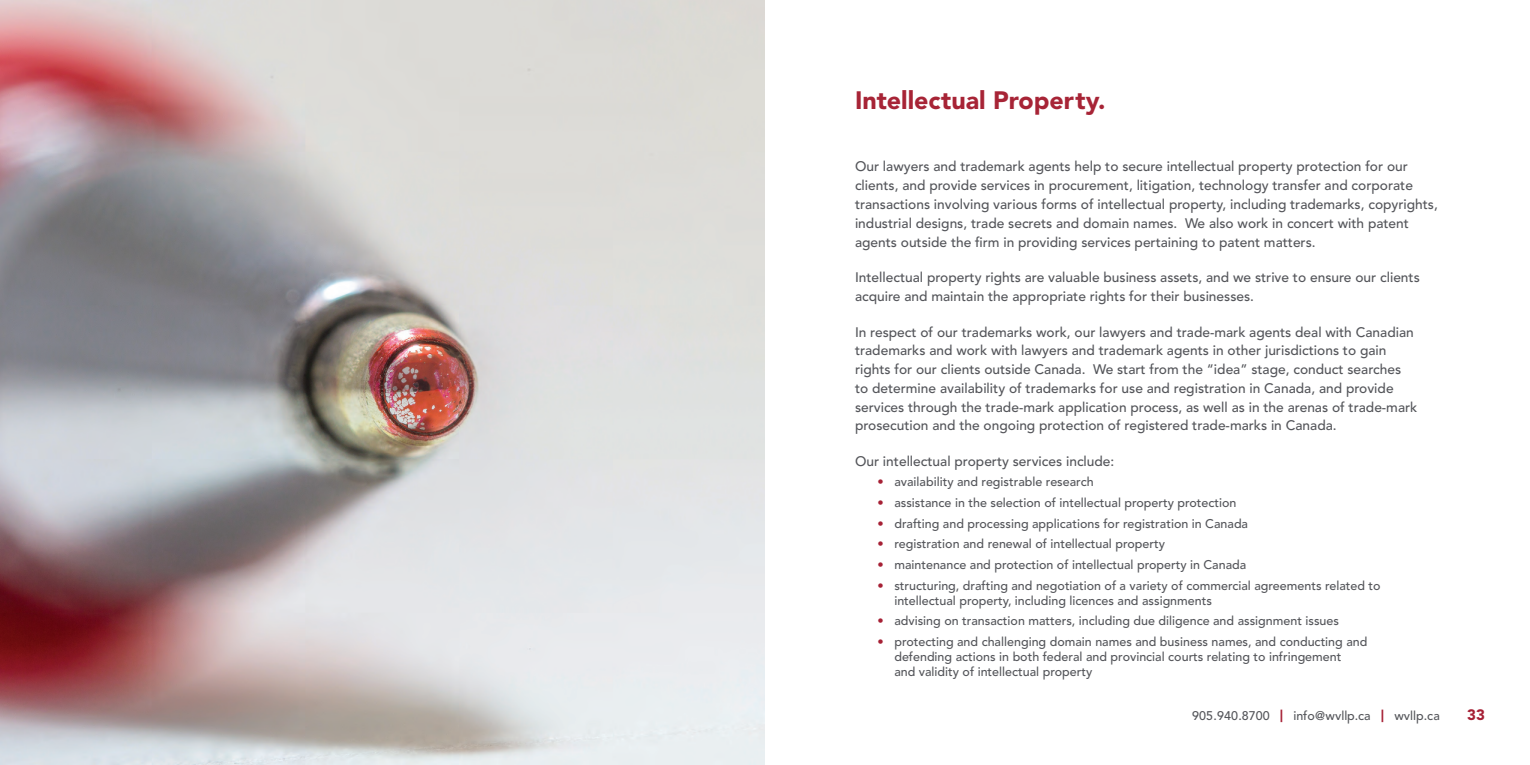
<style>
.page{position:relative;width:1530px;height:765px;background:#fff}
.page>*{position:absolute;margin:0;border:0;box-sizing:border-box;transform-origin:0 0}
.t1{font:900 25px "Avenir LT Std";color:#a72436}
.t2{font:900 15px "Avenir LT Std";color:#a62035}
.t3{font:500 13.75px/18.8px "Avenir LT Std";color:#54555a}
.t4{font:500 12.5px/15px "Avenir LT Std";color:#54555a}
.s1{font-weight:800;color:#a62035}
.s2{font-weight:900;color:#a62035}
</style>
<div class="page">
<img style="left:0;top:0;width:765px;height:765px">
<p class="t1" style="left:855px;top:85px;width:252px">Intellectual Property.</p>
<p class="t3" style="left:855px;top:158px;width:584px">Our lawyers and trademark agents help to secure intellectual property protection for our clients, and provide services in procurement, litigation, technology transfer and corporate transactions involving various forms of intellectual property, including trademarks, copyrights, industrial designs, trade secrets and domain names. We also work in concert with patent agents outside the firm in providing services pertaining to patent matters.</p>
<p class="t3" style="left:855px;top:268px;width:566px">Intellectual property rights are valuable business assets, and we strive to ensure our clients acquire and maintain the appropriate rights for their businesses.</p>
<p class="t3" style="left:855px;top:323px;width:564px">In respect of our trademarks work, our lawyers and trade-mark agents deal with Canadian trademarks and work with lawyers and trademark agents in other jurisdictions to gain rights for our clients outside Canada. We start from the “idea” stage, conduct searches to determine availability of trademarks for use and registration in Canada, and provide services through the trade-mark application process, as well as in the arenas of trade-mark prosecution and the ongoing protection of registered trade-marks in Canada.</p>
<p class="t3" style="left:855px;top:452px;width:261px">Our intellectual property services include:</p>
<p class="t4" style="left:878px;top:475px;width:218px"><span class="s1">•</span> availability and registrable research</p>
<p class="t4" style="left:878px;top:496px;width:361px"><span class="s1">•</span> assistance in the selection of intellectual property protection</p>
<p class="t4" style="left:878px;top:516px;width:372px"><span class="s1">•</span> drafting and processing applications for registration in Canada</p>
<p class="t4" style="left:878px;top:537px;width:289px"><span class="s1">•</span> registration and renewal of intellectual property</p>
<p class="t4" style="left:878px;top:557px;width:370px"><span class="s1">•</span> maintenance and protection of intellectual property in Canada</p>
<p class="t4" style="left:894px;top:578px;width:488px;text-indent:-17px"><span class="s1">•</span> structuring, drafting and negotiation of a variety of commercial agreements related to intellectual property, including licences and assignments</p>
<p class="t4" style="left:878px;top:614px;width:463px"><span class="s1">•</span> advising on transaction matters, including due diligence and assignment issues</p>
<p class="t4" style="left:894px;top:634px;width:475px;text-indent:-17px"><span class="s1">•</span> protecting and challenging domain names and business names, and conducting and defending actions in both federal and provincial courts relating to infringement<br>and validity of intellectual property</p>
<p class="t4" style="left:1192px;top:708px;width:249px">905.940.8700 <span class="s2">|</span> info@wvllp.ca <span class="s2">|</span> wvllp.ca</p>
<p class="t2" style="left:1467px;top:706px;width:19px">33</p>
</div>
